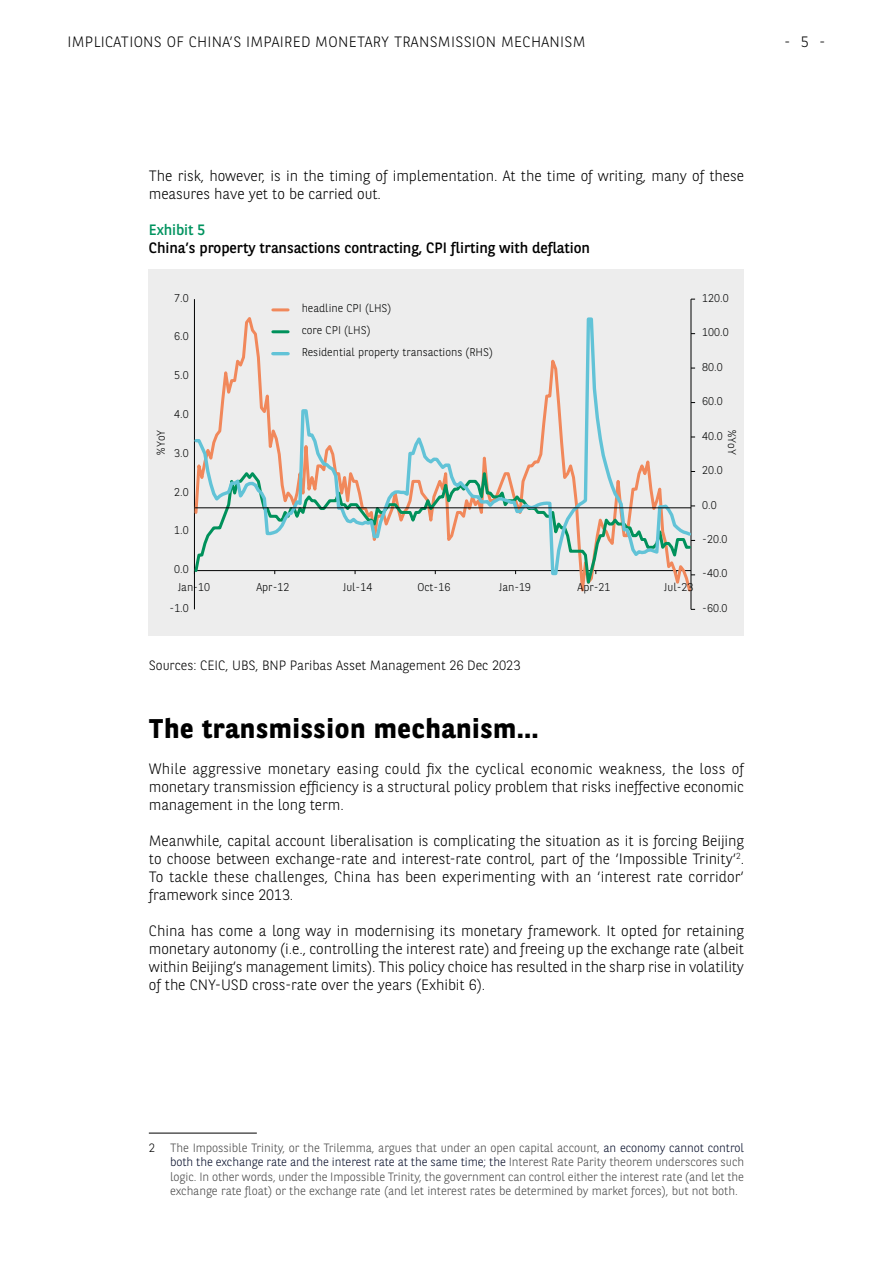
<style>
.page{position:relative;width:893px;height:1263px;background:#fff}
.page>*{position:absolute;margin:0;border:0;box-sizing:border-box;transform-origin:0 0}
.t1{font:700 27px "BNPP Sans";letter-spacing:.025em;color:#000}
.t2{font:300 15px/18px "BNPP Sans";letter-spacing:-.005em;color:#000;text-align:justify}
.t3{font:15px "BNPP Sans";letter-spacing:-.005em;color:#000}
.t4{font:300 15px "BNPP Sans";letter-spacing:.02em;color:#000}
.t5{font:15px "BNPP Sans";letter-spacing:-.005em;color:#00935f}
.t6{font:300 13.5px "BNPP Sans";letter-spacing:-.005em;color:#000}
.t7{font:300 12px/14.4px "BNPP Sans";letter-spacing:-.005em;color:#474747;text-align:justify}
.t8{font:300 11.25px/21.9px "BNPP Sans";color:#010202}
.s1{color:#000}
.s2{color:#040c28}
</style>
<div class="page">
<div style="left:149px;top:269px;width:595px;height:366px;background:#ededed"></div>
<hr style="left:691px;top:299px;width:1px;height:310px;background:#010202">
<hr style="left:194px;top:299px;width:1px;height:310px;background:#010202">
<svg style="left:193px;top:316px;width:501px;height:261px"></svg>
<hr style="left:273px;top:308px;width:15px;height:3px;background:#f1885b">
<hr style="left:273px;top:330px;width:15px;height:3px;background:#00915b">
<hr style="left:273px;top:352px;width:15px;height:3px;background:#62c3d7">
<hr style="left:195px;top:508px;width:496px;height:1px;background:#010202">
<hr style="left:149px;top:1133px;width:108px;height:1px;background:#000">
<p class="t4" style="left:68px;top:31px;width:520px">IMPLICATIONS OF CHINA’S IMPAIRED MONETARY TRANSMISSION MECHANISM</p>
<p class="t2" style="left:784px;top:32px;width:43px">-5-</p>
<p class="t2" style="left:149px;top:166px;width:597px">The risk, however, is in the timing of implementation. At the time of writing, many of these measures have yet to be carried out.</p>
<p class="t5" style="left:149px;top:220px;width:58px">Exhibit 5</p>
<p class="t3" style="left:149px;top:238px;width:443px">China’s property transactions contracting, CPI flirting with deflation</p>
<p class="t8" style="left:174px;top:286px;width:16px">7.0</p>
<p class="t8" style="left:174px;top:325px;width:16px">6.0</p>
<p class="t8" style="left:174px;top:364px;width:16px">5.0</p>
<p class="t8" style="left:174px;top:403px;width:16px">4.0</p>
<p class="t8" style="left:302px;top:297px;width:193px">headline CPI (LHS)<br>core CPI (LHS)<br>Residential property transactions (RHS)</p>
<p class="t8" style="left:702px;top:286px;width:28px">120.0</p>
<p class="t8" style="left:702px;top:321px;width:28px">100.0</p>
<p class="t8" style="left:702px;top:355px;width:22px">80.0</p>
<p class="t8" style="left:702px;top:390px;width:22px">60.0</p>
<p class="t8" style="left:149px;top:455px;width:26px;rotate:-90deg">%YoY</p>
<p class="t8" style="left:743px;top:430px;width:26px;rotate:90deg">%YoY</p>
<p class="t8" style="left:702px;top:424px;width:22px">40.0</p>
<p class="t8" style="left:174px;top:441px;width:16px">3.0</p>
<p class="t8" style="left:174px;top:480px;width:16px">2.0</p>
<p class="t8" style="left:174px;top:519px;width:16px">1.0</p>
<p class="t8" style="left:174px;top:558px;width:16px">0.0</p>
<p class="t8" style="left:178px;top:576px;width:34px">Jan-10</p>
<p class="t8" style="left:256px;top:576px;width:34px">Apr-12</p>
<p class="t8" style="left:343px;top:576px;width:31px">Jul-14</p>
<p class="t8" style="left:417px;top:576px;width:34px">Oct-16</p>
<p class="t8" style="left:499px;top:576px;width:34px">Jan-19</p>
<p class="t8" style="left:578px;top:576px;width:34px">Apr-21</p>
<p class="t8" style="left:664px;top:576px;width:31px">Jul-23</p>
<p class="t8" style="left:169px;top:596px;width:21px">-1.0</p>
<p class="t8" style="left:702px;top:459px;width:22px">20.0</p>
<p class="t8" style="left:702px;top:493px;width:16px">0.0</p>
<p class="t8" style="left:702px;top:528px;width:27px">-20.0</p>
<p class="t8" style="left:702px;top:562px;width:27px">-40.0</p>
<p class="t8" style="left:702px;top:596px;width:27px">-60.0</p>
<p class="t6" style="left:149px;top:656px;width:373px">Sources: CEIC, UBS, BNP Paribas Asset Management 26 Dec 2023</p>
<h1 class="t1" style="left:149px;top:710px;width:391px">The transmission mechanism…</h1>
<p class="t2" style="left:149px;top:759px;width:597px">While aggressive monetary easing could fix the cyclical economic weakness, the loss of monetary transmission efficiency is a structural policy problem that risks ineffective economic management in the long term.</p>
<p class="t2" style="left:149px;top:831px;width:597px">Meanwhile, capital account liberalisation is complicating the situation as it is forcing Beijing to choose between exchange-rate and interest-rate control, part of the ‘Impossible Trinity’<sup>2</sup>.<br>To tackle these challenges, China has been experimenting with an ‘interest rate corridor’ framework since 2013.</p>
<p class="t2" style="left:149px;top:921px;width:597px">China has come a long way in modernising its monetary framework. It opted for retaining monetary autonomy (i.e., controlling the interest rate) and freeing up the exchange rate (albeit within Beijing’s management limits). This policy choice has resulted in the sharp rise in volatility of the CNY-USD cross-rate over the years (Exhibit 6).</p>
<p class="t7" style="left:170px;top:1140px;width:576px;text-indent:-21px"><span class="s1">2</span> The Impossible Trinity, or the Trilemma, argues that under an open capital account, <span class="s2">an economy cannot control both the exchange rate and the interest rate at the same time; the</span> Interest Rate Parity theorem underscores such logic. In other words, under the Impossible Trinity, the government can control either the interest rate (and let the exchange rate float) or the exchange rate (and let interest rates be determined by market forces), but not both.</p>
</div>
